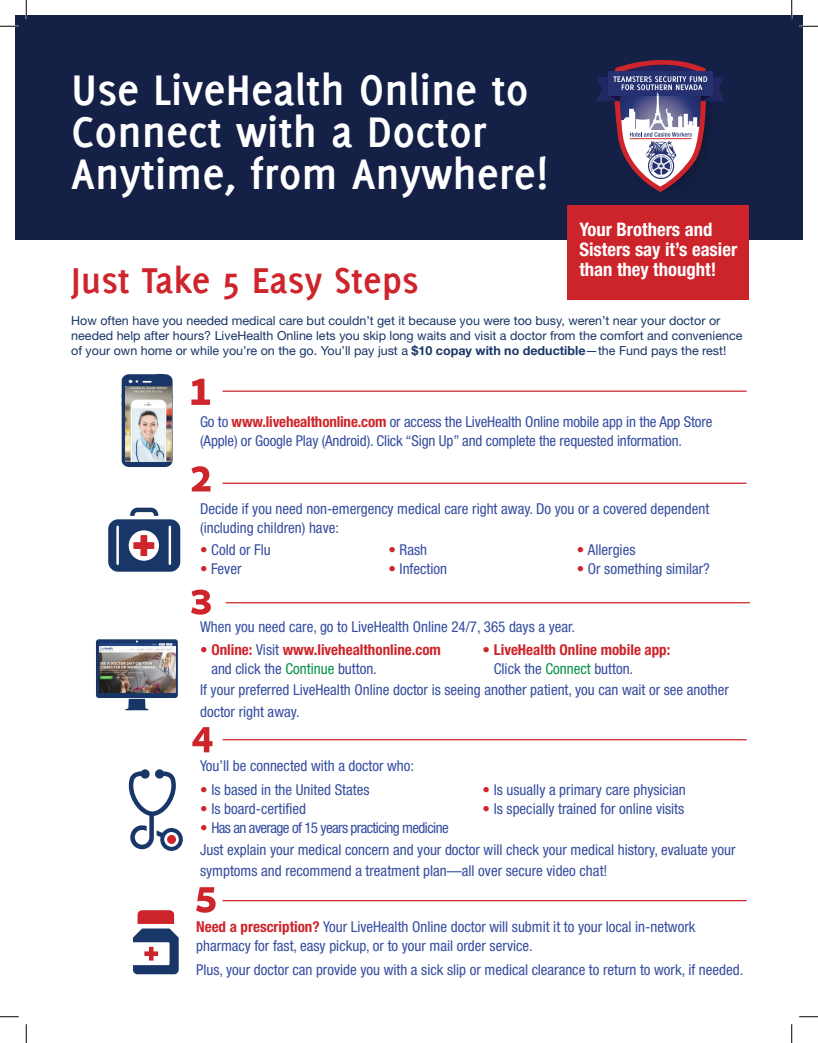
<style>
.page{position:relative;width:818px;height:1043px;background:#fff}
.page>*{position:absolute;margin:0;border:0;box-sizing:border-box;transform-origin:0 0}
.t1{font:700 46.88px/41.8px "Delicious";color:#fff}
.t2{font:700 39.38px "Delicious";color:#ce242b}
.t3{font:700 condensed 18.62px/20px "Helvetica Neue LT Std";color:#fff}
.t4{font:condensed 15px/18.8px "Helvetica Neue LT Std";color:#354da0}
.t5{font:700 condensed 15px/18.8px "Helvetica Neue LT Std";color:#ce242b}
.t6{font:condensed 15px "Helvetica Neue LT Std";letter-spacing:-.04em;color:#354da0}
.t7{font:12.5px/15px "Helvetica Neue LT Std";color:#183667}
.s1{font-weight:700}
.s2{font-weight:700;color:#ce242b}
.s3{color:#ce242b}
.s4{font-weight:400;color:#354da0}
.s5{font-weight:400;color:#009247}
</style>
<div class="page">
<div style="left:15px;top:15px;width:787px;height:225px;background:#152046"></div>
<div style="left:567px;top:205px;width:181px;height:94px;background:#cd232a"></div>
<svg style="left:596px;top:60px;width:128px;height:132px"></svg>
<hr style="left:629px;top:138px;width:62px;height:1px;background:#ce242b">
<svg style="left:191px;top:379px;width:19px;height:26px"></svg>
<svg style="left:108px;top:507px;width:72px;height:64px"></svg>
<svg style="left:96px;top:639px;width:82px;height:71px"></svg>
<img style="left:99px;top:643px;width:76px;height:49px">
<svg style="left:121px;top:374px;width:52px;height:93px"></svg>
<img style="left:126px;top:386px;width:45px;height:76px">
<svg style="left:129px;top:769px;width:54px;height:81px"></svg>
<svg style="left:191px;top:466px;width:19px;height:25px"></svg>
<svg style="left:191px;top:589px;width:20px;height:25px"></svg>
<svg style="left:192px;top:727px;width:20px;height:25px"></svg>
<svg style="left:196px;top:887px;width:20px;height:25px"></svg>
<svg style="left:133px;top:910px;width:46px;height:64px"></svg>
<hr style="left:222px;top:390px;width:524px;height:2px;background:#ce242b">
<hr style="left:222px;top:482px;width:524px;height:2px;background:#ce242b">
<hr style="left:226px;top:602px;width:524px;height:1px;background:#ce242b">
<hr style="left:222px;top:739px;width:524px;height:1px;background:#ce242b">
<hr style="left:222px;top:900px;width:524px;height:1px;background:#ce242b">
<svg style="left:0;top:25px;width:19px;height:2px"></svg>
<svg style="left:799px;top:25px;width:19px;height:2px"></svg>
<svg style="left:0;top:1016px;width:19px;height:1px"></svg>
<svg style="left:799px;top:1016px;width:19px;height:1px"></svg>
<svg style="left:25px;top:0;width:2px;height:19px"></svg>
<svg style="left:25px;top:1024px;width:2px;height:18px"></svg>
<svg style="left:790px;top:0;width:2px;height:19px"></svg>
<svg style="left:791px;top:1024px;width:1px;height:18px"></svg>
<h1 class="t1" style="left:71px;top:68px;width:478px">Use LiveHealth Online to<br>Connect with a Doctor<br>Anytime, from Anywhere!</h1>
<p class="t3" style="left:579px;top:219px;width:159px">Your Brothers and<br>Sisters say it’s easier than they thought!</p>
<h2 class="t2" style="left:71px;top:258px;width:349px">Just Take 5 Easy Steps</h2>
<p class="t7" style="left:71px;top:313px;width:672px">How often have you needed medical care but couldn’t get it because you were too busy, weren’t near your doctor or needed help after hours? LiveHealth Online lets you skip long waits and visit a doctor from the comfort and convenience of your own home or while you’re on the go. You’ll pay just a <span class="s1">$10 copay with no deductible</span>—the Fund pays the rest!</p>
<p class="t4" style="left:200px;top:412px;width:514px">Go to <span class="s2">www.livehealthonline.com</span> or access the LiveHealth Online mobile app in the App Store (Apple) or Google Play (Android). Click “Sign Up” and complete the requested information.</p>
<p class="t4" style="left:200px;top:499px;width:510px">Decide if you need non-emergency medical care right away. Do you or a covered dependent (including children) have:</p>
<p class="t4" style="left:200px;top:540px;width:72px"><span class="s3">•</span> Cold or Flu</p>
<p class="t4" style="left:200px;top:559px;width:43px"><span class="s3">•</span> Fever</p>
<p class="t4" style="left:388px;top:540px;width:40px"><span class="s3">•</span> Rash</p>
<p class="t4" style="left:388px;top:559px;width:60px"><span class="s3">•</span> Infection</p>
<p class="t4" style="left:576px;top:540px;width:60px"><span class="s3">•</span> Allergies</p>
<p class="t4" style="left:576px;top:559px;width:135px"><span class="s3">•</span> Or something similar?</p>
<p class="t4" style="left:200px;top:617px;width:376px">When you need care, go to LiveHealth Online 24/7, 365 days a year.</p>
<p class="t5" style="left:211px;top:640px;width:231px;text-indent:-11px">• Online: <span class="s4">Visit</span> www.livehealthonline.com <span class="s4">and click the</span> <span class="s5">Continue</span> <span class="s4">button.</span></p>
<p class="t5" style="left:493px;top:640px;width:178px;text-indent:-11px">• LiveHealth Online mobile app:<br><span class="s4">Click the</span> <span class="s5">Connect</span> <span class="s4">button.</span></p>
<p class="t4" style="left:200px;top:679px;width:530px;line-height:21.2px">If your preferred LiveHealth Online doctor is seeing another patient, you can wait or see another doctor right away.</p>
<p class="t4" style="left:200px;top:755px;width:215px">You’ll be connected with a doctor who:</p>
<p class="t4" style="left:200px;top:780px;width:171px"><span class="s3">•</span> Is based in the United States</p>
<p class="t4" style="left:200px;top:799px;width:107px"><span class="s3">•</span> Is board-certified</p>
<p class="t6" style="left:200px;top:818px;width:250px"><span class="s3">•</span> Has an average of 15 years practicing medicine</p>
<p class="t4" style="left:482px;top:780px;width:205px"><span class="s3">•</span> Is usually a primary care physician</p>
<p class="t4" style="left:482px;top:799px;width:203px"><span class="s3">•</span> Is specially trained for online visits</p>
<p class="t4" style="left:200px;top:838px;width:537px;line-height:21.2px">Just explain your medical concern and your doctor will check your medical history, evaluate your symptoms and recommend a treatment plan—all over secure video chat!</p>
<p class="t4" style="left:196px;top:917px;width:501px"><span class="s2">Need a prescription?</span> Your LiveHealth Online doctor will submit it to your local in-network pharmacy for fast, easy pickup, or to your mail order service.</p>
<p class="t4" style="left:196px;top:960px;width:548px">Plus, your doctor can provide you with a sick slip or medical clearance to return to work, if needed.</p>
</div>
